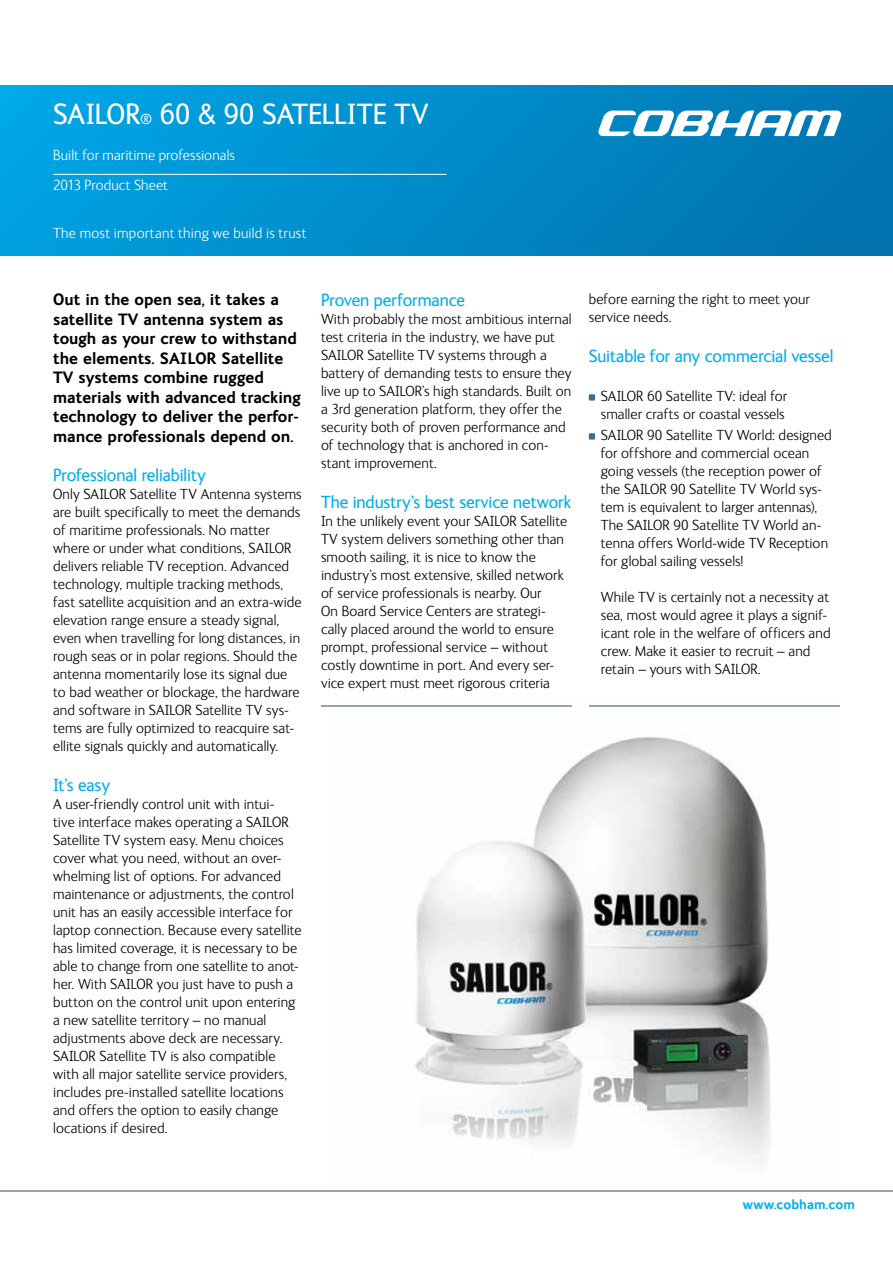
<style>
.page{position:relative;width:893px;height:1263px;background:#fff}
.page>*{position:absolute;margin:0;border:0;box-sizing:border-box;transform-origin:0 0}
.t1{font:30px "FS Ingrid";letter-spacing:-.01em;color:#fff}
.t2{font:18px "FS Ingrid";letter-spacing:-.005em;color:#00aeef}
.t3{font:700 16.5px/19.5px "FS Ingrid";color:#000}
.t4{font:300 15px/18px "FS Ingrid";letter-spacing:.005em;color:#000}
.t5{font:300 15px/30.8px "FS Ingrid";letter-spacing:.01em;color:#fff}
.t6{font:700 13.5px "FS Ingrid";letter-spacing:.005em;color:#00aeef}
.s1{font-size:15px}
</style>
<div class="page">
<hr style="left:0;top:1191px;width:893px;height:1px;background:#95a3ab">
<div style="left:0;top:85px;width:893px;height:170px;background:linear-gradient(to right,#00a4e5,#0072ad)"></div>
<svg style="left:597px;top:111px;width:245px;height:25px"></svg>
<hr style="left:53px;top:174px;width:393px;height:1px;background:#fff">
<img style="left:415px;top:737px;width:356px;height:426px">
<div style="left:589px;top:394px;width:6px;height:7px;background:#3b6e8f"></div>
<div style="left:589px;top:433px;width:6px;height:7px;background:#3b6e8f"></div>
<hr style="left:321px;top:705px;width:251px;height:2px;background:#95a3ab">
<hr style="left:589px;top:705px;width:251px;height:2px;background:#95a3ab">
<h1 class="t1" style="left:53px;top:98px;width:377px">SAILOR<span class="s1">®</span> 60 &amp; 90 Satellite TV</h1>
<p class="t5" style="left:53px;top:140px;width:183px">Built for maritime professionals<br>2013 Product Sheet</p>
<p class="t5" style="left:53px;top:218px;width:255px">The most important thing we build is trust</p>
<p class="t3" style="left:53px;top:290px;width:249px">Out in the open sea, it takes a satellite TV antenna system as tough as your crew to withstand the elements. SAILOR Satellite<br>TV systems combine rugged materials with advanced tracking technology to deliver the perfor&shy;mance professionals depend on.</p>
<p class="t2" style="left:53px;top:466px;width:154px">Professional reliability</p>
<p class="t4" style="left:53px;top:486px;width:250px">Only SAILOR Satellite TV Antenna systems are built specifically to meet the demands of maritime professionals. No matter where or under what conditions, SAILOR delivers reliable TV reception. Advanced technology, multiple tracking methods, fast satellite acquisition and an extra-wide elevation range ensure a steady signal, even when travelling for long distances, in rough seas or in polar regions. Should the antenna momentarily lose its signal due to bad weather or blockage, the hardware and software in SAILOR Satellite TV sys&shy;tems are fully optimized to reacquire sat&shy;ellite signals quickly and automatically.</p>
<p class="t2" style="left:53px;top:776px;width:58px">It’s easy</p>
<p class="t4" style="left:53px;top:795px;width:250px">A user-friendly control unit with intui-<br>tive interface makes operating a SAILOR Satellite TV system easy. Menu choices cover what you need, without an over&shy;whelming list of options. For advanced maintenance or adjustments, the control unit has an easily accessible interface for laptop connection. Because every satellite has limited coverage, it is necessary to be able to change from one satellite to anot&shy;her. With SAILOR you just have to push a button on the control unit upon entering a new satellite territory – no manual adjustments above deck are necessary.<br>SAILOR Satellite TV is also compatible with all major satellite service providers, includes pre-installed satellite locations and offers the option to easily change locations if desired.</p>
<p class="t2" style="left:321px;top:291px;width:146px">Proven performance</p>
<p class="t4" style="left:321px;top:310px;width:252px">With probably the most ambitious internal test criteria in the industry, we have put SAILOR Satellite TV systems through a battery of demanding tests to ensure they live up to SAILOR’s high standards. Built on a 3rd generation platform, they offer the security both of proven performance and of technology that is anchored in con&shy;stant improvement.</p>
<p class="t2" style="left:321px;top:492px;width:252px">The industry’s best service network</p>
<p class="t4" style="left:321px;top:512px;width:248px">In the unlikely event your SAILOR Satellite TV system delivers something other than smooth sailing, it is nice to know the industry’s most extensive, skilled network of service professionals is nearby. Our<br>On Board Service Centers are strategi&shy;cally placed around the world to ensure prompt, professional service – without costly downtime in port. And every ser&shy;vice expert must meet rigorous criteria</p>
<p class="t4" style="left:589px;top:290px;width:223px">before earning the right to meet your service needs.</p>
<p class="t2" style="left:589px;top:346px;width:246px">Suitable for any commercial vessel</p>
<p class="t4" style="left:601px;top:387px;width:188px">SAILOR 60 Satellite TV: ideal for smaller crafts or coastal vessels</p>
<p class="t4" style="left:601px;top:426px;width:233px">SAILOR 90 Satellite TV World: designed for offshore and commercial ocean going vessels (the reception power of the SAILOR 90 Satellite TV World sys&shy;tem is equivalent to larger antennas), The SAILOR 90 Satellite TV World an&shy;tenna offers World-wide TV Reception for global sailing vessels!</p>
<p class="t4" style="left:601px;top:588px;width:231px">While TV is certainly not a necessity at sea, most would agree it plays a signif&shy;icant role in the welfare of officers and crew. Make it easier to recruit – and retain – yours with SAILOR.</p>
<p class="t6" style="left:743px;top:1197px;width:114px">www.cobham.com</p>
</div>
